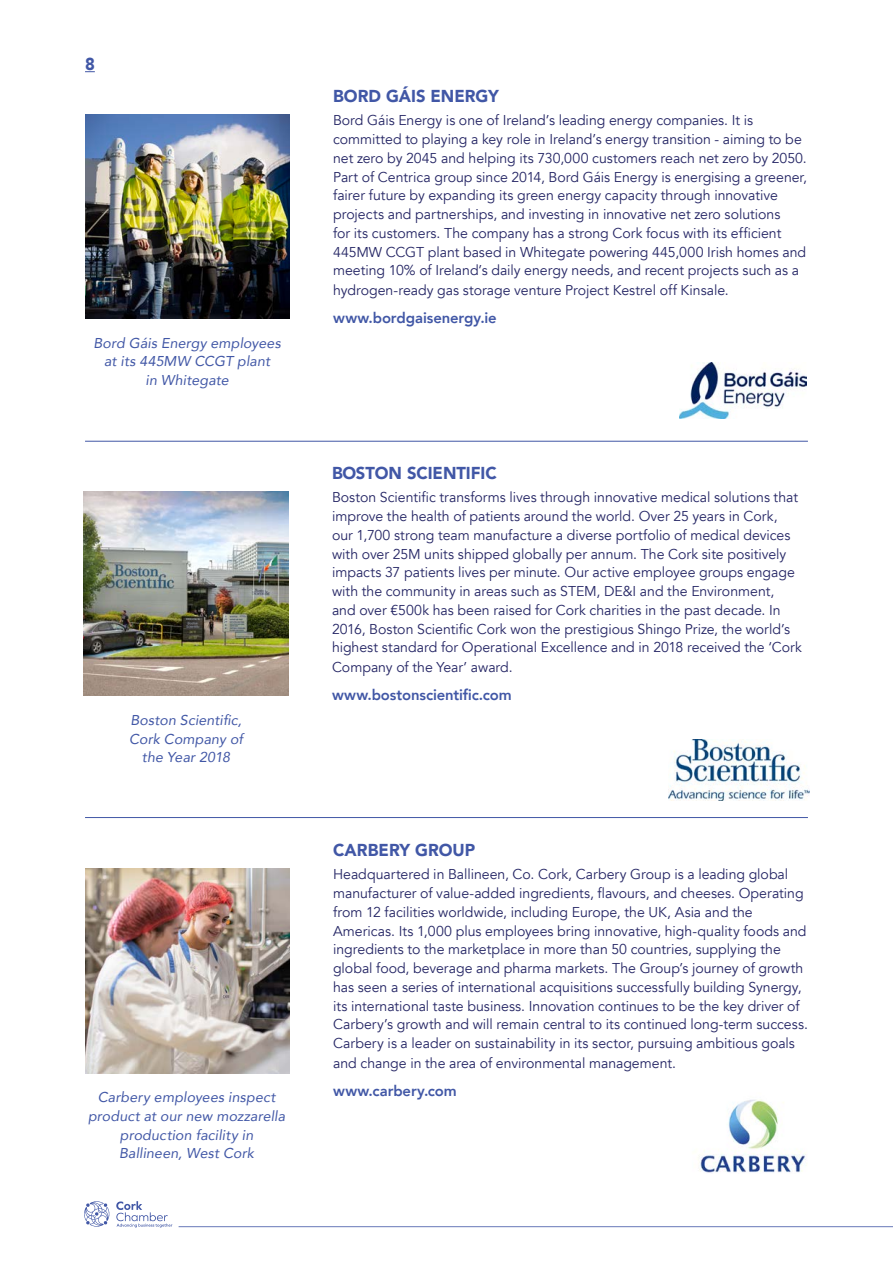
<style>
.page{position:relative;width:893px;height:1263px;background:#fff}
.page>*{position:absolute;margin:0;border:0;box-sizing:border-box;transform-origin:0 0}
.t1{font:900 17.25px "Avenir";color:#4157a6;scale:.96 1}
.t2{font:800 15px "Avenir";letter-spacing:-.005em;color:#4157a6}
.t3{font:14.25px/18.9px "Avenir";color:#252665}
.t4{font:italic 14.25px/18.8px "Avenir";letter-spacing:.01em;color:#4157a6;text-align:center}
</style>
<div class="page">
<svg style="left:116px;top:1201px;width:56px;height:26px"></svg>
<svg style="left:84px;top:1201px;width:26px;height:26px"></svg>
<hr style="left:179px;top:1226px;width:714px;height:1px;background:#4157a6">
<hr style="left:85px;top:441px;width:723px;height:1px;background:#4157a6">
<hr style="left:85px;top:817px;width:723px;height:1px;background:#4157a6">
<img style="left:699px;top:1099px;width:107px;height:74px">
<img style="left:85px;top:869px;width:204px;height:204px">
<img style="left:84px;top:491px;width:204px;height:205px">
<img style="left:668px;top:739px;width:141px;height:62px">
<img style="left:85px;top:114px;width:204px;height:204px">
<img style="left:679px;top:362px;width:128px;height:57px">
<p class="t1" style="left:85px;top:50px;width:12px">8</p>
<p class="t4" style="left:93px;top:333px;width:189px">Bord Gáis Energy employees at its 445MW CCGT plant<br>in Whitegate</p>
<p class="t4" style="left:129px;top:710px;width:115px">Boston Scientific,<br>Cork Company of the Year 2018</p>
<p class="t4" style="left:88px;top:1088px;width:199px">Carbery employees inspect product at our new mozzarella production facility in<br>Ballineen, West Cork</p>
<p class="t1" style="left:333px;top:82px;width:174px">BORD GÁIS ENERGY</p>
<p class="t3" style="left:333px;top:111px;width:476px">Bord Gáis Energy is one of Ireland’s leading energy companies. It is committed to playing a key role in Ireland’s energy transition - aiming to be net zero by 2045 and helping its 730,000 customers reach net zero by 2050.<br>Part of Centrica group since 2014, Bord Gáis Energy is energising a greener, fairer future by expanding its green energy capacity through innovative projects and partnerships, and investing in innovative net zero solutions<br>for its customers. The company has a strong Cork focus with its efficient 445MW CCGT plant based in Whitegate powering 445,000 Irish homes and meeting 10% of Ireland’s daily energy needs, and recent projects such as a hydrogen-ready gas storage venture Project Kestrel off Kinsale.</p>
<p class="t2" style="left:333px;top:306px;width:165px">www.bordgaisenergy.ie</p>
<p class="t1" style="left:332px;top:459px;width:173px">BOSTON SCIENTIFIC</p>
<p class="t3" style="left:332px;top:488px;width:471px">Boston Scientific transforms lives through innovative medical solutions that improve the health of patients around the world. Over 25 years in Cork, our 1,700 strong team manufacture a diverse portfolio of medical devices with over 25M units shipped globally per annum. The Cork site positively impacts 37 patients lives per minute. Our active employee groups engage with the community in areas such as STEM, DE&amp;I and the Environment,<br>and over €500k has been raised for Cork charities in the past decade. In 2016, Boston Scientific Cork won the prestigious Shingo Prize, the world’s highest standard for Operational Excellence and in 2018 received the ‘Cork Company of the Year’ award.</p>
<p class="t2" style="left:332px;top:683px;width:181px">www.bostonscientific.com</p>
<p class="t1" style="left:333px;top:836px;width:150px">CARBERY GROUP</p>
<p class="t3" style="left:333px;top:865px;width:476px">Headquartered in Ballineen, Co. Cork, Carbery Group is a leading global manufacturer of value-added ingredients, flavours, and cheeses. Operating from 12 facilities worldwide, including Europe, the UK, Asia and the Americas. Its 1,000 plus employees bring innovative, high-quality foods and ingredients to the marketplace in more than 50 countries, supplying the global food, beverage and pharma markets. The Group’s journey of growth has seen a series of international acquisitions successfully building Synergy, its international taste business. Innovation continues to be the key driver of Carbery’s growth and will remain central to its continued long-term success.<br>Carbery is a leader on sustainability in its sector, pursuing ambitious goals and change in the area of environmental management.</p>
<p class="t2" style="left:333px;top:1079px;width:125px">www.carbery.com</p>
</div>
